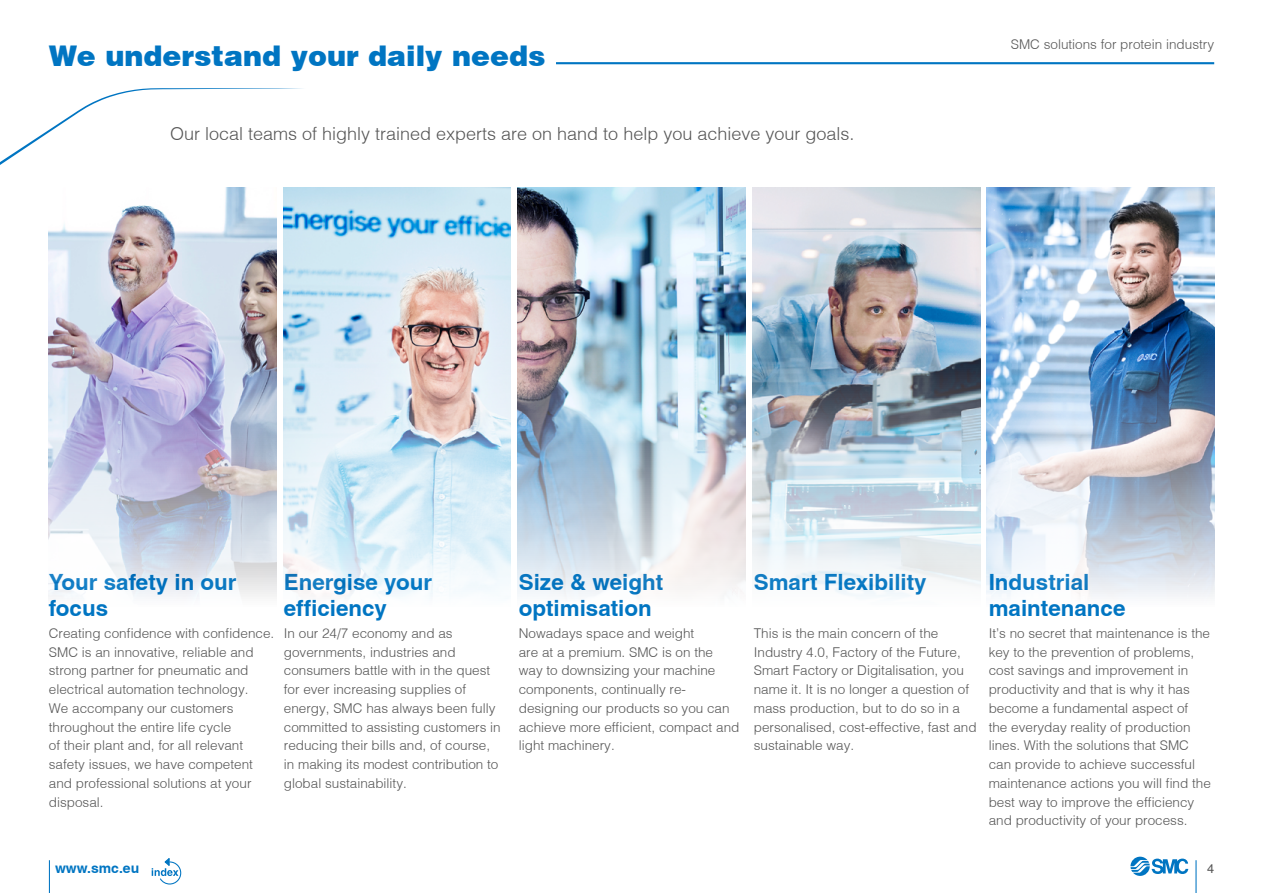
<style>
.page{position:relative;width:1263px;height:893px;background:#fff}
.page>*{position:absolute;margin:0;border:0;box-sizing:border-box;transform-origin:0 0}
.t1{font:900 28.5px "Helvetica";color:#0075c2}
.t2{font:700 22.35px/26.5px "Helvetica";color:#0075c2}
.t3{font:300 18px "Helvetica";color:#565656}
.t4{font:700 13.95px "Helvetica";color:#0075c2}
.t5{font:300 13.5px/18.8px "Helvetica";color:#565656}
.t6{font:12.75px "Helvetica";color:#565656}
</style>
<div class="page">
<svg style="left:0;top:88px;width:302px;height:77px"></svg>
<hr style="left:556px;top:62px;width:658px;height:2px;background:#0075c2">
<svg style="left:276px;top:187px;width:711px;height:410px"></svg>
<img style="left:49px;top:187px;width:227px;height:410px">
<img style="left:283px;top:187px;width:228px;height:410px">
<img style="left:518px;top:187px;width:227px;height:410px">
<img style="left:987px;top:187px;width:227px;height:410px">
<img style="left:753px;top:187px;width:227px;height:410px">
<svg style="left:152px;top:858px;width:30px;height:27px"></svg>
<hr style="left:1195px;top:860px;width:1px;height:33px;background:#0075c2">
<hr style="left:49px;top:860px;width:1px;height:33px;background:#0075c2">
<svg style="left:1130px;top:857px;width:58px;height:19px"></svg>
<h1 class="t1" style="left:49px;top:42px;width:498px">We understand your daily needs</h1>
<h3 class="t3" style="left:170px;top:126px;width:686px">Our local teams of highly trained experts are on hand to help you achieve your goals.</h3>
<p class="t5" style="left:1011px;top:36px;width:205px">SMC solutions for protein industry</p>
<h2 class="t2" style="left:519px;top:570px;width:146px">Size &amp; weight</h2>
<h2 class="t2" style="left:754px;top:570px;width:174px">Smart Flexibility</h2>
<h2 class="t2" style="left:519px;top:597px;width:134px">optimisation</h2>
<h2 class="t2" style="left:49px;top:570px;width:189px">Your safety in our focus</h2>
<h2 class="t2" style="left:284px;top:570px;width:150px">Energise your efficiency</h2>
<h2 class="t2" style="left:989px;top:570px;width:138px">Industrial maintenance</h2>
<p class="t5" style="left:284px;top:625px;width:218px">In our 24/7 economy and as governments, industries and consumers battle with in the quest for ever increasing supplies of energy, SMC has always been fully committed to assisting customers in reducing their bills and, of course, in making its modest contribution to global sustainability.</p>
<p class="t5" style="left:989px;top:625px;width:224px">It’s no secret that maintenance is the key to the prevention of problems, cost savings and improvement in productivity and that is why it has become a fundamental aspect of<br>the everyday reality of production lines. With the solutions that SMC can provide to achieve successful maintenance actions you will find the best way to improve the efficiency and productivity of your process.</p>
<p class="t5" style="left:49px;top:625px;width:227px">Creating confidence with confidence.<br>SMC is an innovative, reliable and strong partner for pneumatic and electrical automation technology.<br>We accompany our customers throughout the entire life cycle<br>of their plant and, for all relevant safety issues, we have competent and professional solutions at your disposal.</p>
<p class="t5" style="left:754px;top:625px;width:224px">This is the main concern of the<br>Industry 4.0, Factory of the Future,<br>Smart Factory or Digitalisation, you name it. It is no longer a question of mass production, but to do so in a personalised, cost-effective, fast and sustainable way.</p>
<p class="t5" style="left:519px;top:625px;width:222px">Nowadays space and weight<br>are at a premium. SMC is on the way to downsizing your machine components, continually re&shy;designing our products so you can achieve more efficient, compact and light machinery.</p>
<p class="t4" style="left:55px;top:862px;width:86px">www.smc.eu</p>
<p class="t6" style="left:1207px;top:858px;width:9px">4</p>
</div>
